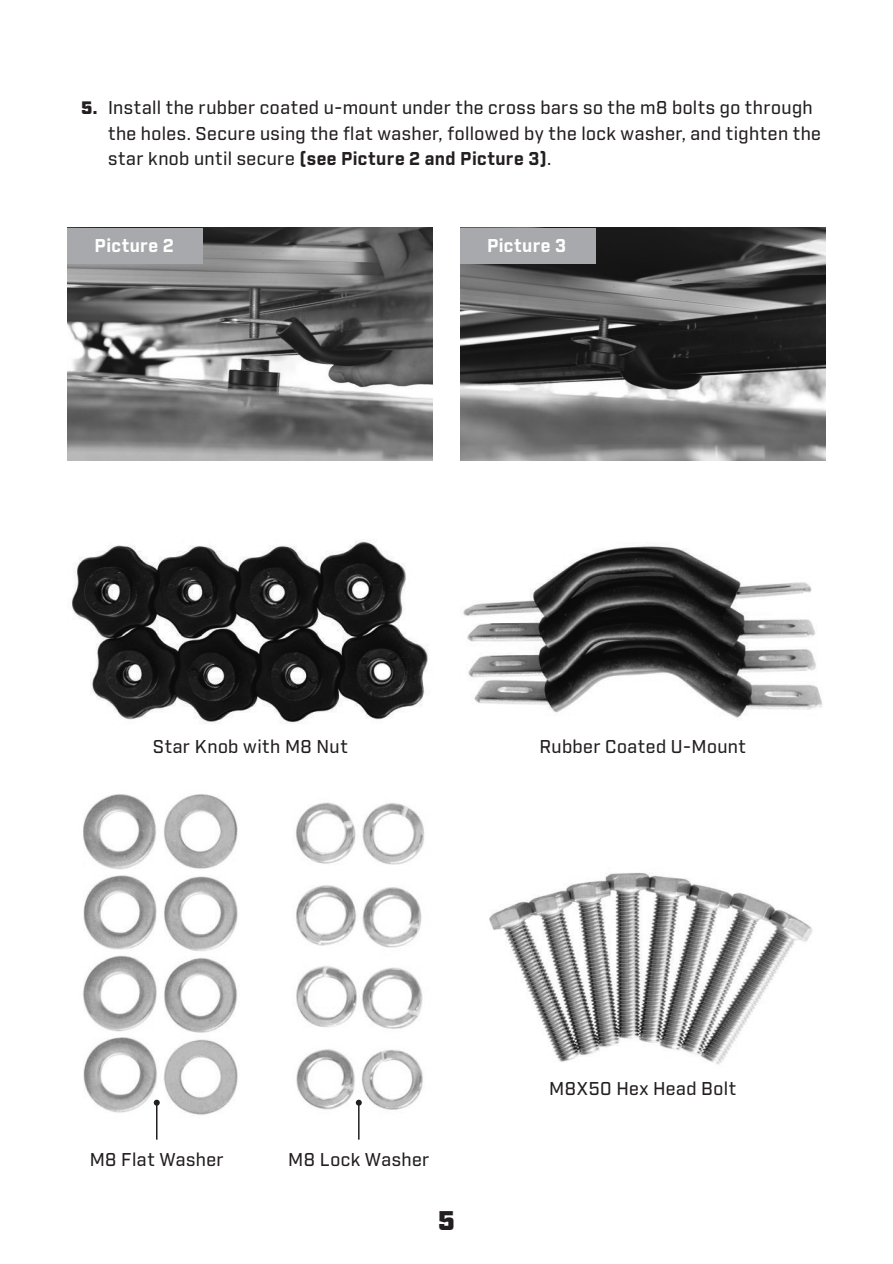
<style>
.page{position:relative;width:893px;height:1264px;background:#fff}
.page>*{position:absolute;margin:0;border:0;box-sizing:border-box;transform-origin:0 0}
.t1{font:900 27px "Factoria";color:#231f20}
.t2{font:500 18px/25.5px "Industry";letter-spacing:.025em;color:#231f20}
.t3{font:700 18px "Industry";letter-spacing:.025em;color:#fff}
.s1{font-weight:900}
.s2{font-weight:700}
</style>
<div class="page">
<img style="left:68px;top:228px;width:365px;height:233px">
<img style="left:72px;top:540px;width:356px;height:183px">
<img style="left:83px;top:794px;width:155px;height:326px">
<img style="left:296px;top:802px;width:129px;height:318px">
<img style="left:460px;top:228px;width:365px;height:233px">
<img style="left:463px;top:546px;width:360px;height:172px">
<img style="left:489px;top:872px;width:323px;height:193px">
<div style="left:68px;top:228px;width:135px;height:36px;background:#a8a9ad"></div>
<div style="left:460px;top:228px;width:135px;height:36px;background:#a8a9ad"></div>
<hr style="left:156px;top:1102px;width:1px;height:37px;background:#231f20">
<svg style="left:154px;top:1099px;width:6px;height:6px"></svg>
<hr style="left:358px;top:1102px;width:1px;height:37px;background:#231f20">
<svg style="left:355px;top:1099px;width:6px;height:6px"></svg>
<p class="t2" style="left:108px;top:96px;width:714px;text-indent:-27px"><span class="s1">5.</span> Install the rubber coated u-mount under the cross bars so the m8 bolts go through the holes. Secure using the flat washer, followed by the lock washer, and tighten the star knob until secure <span class="s2">(see Picture 2 and Picture 3)</span>.</p>
<p class="t3" style="left:94px;top:235px;width:81px">Picture 2</p>
<p class="t3" style="left:487px;top:235px;width:81px">Picture 3</p>
<p class="t2" style="left:153px;top:734px;width:196px">Star Knob with M8 Nut</p>
<p class="t2" style="left:539px;top:734px;width:208px">Rubber Coated U-Mount</p>
<p class="t2" style="left:90px;top:1147px;width:135px">M8 Flat Washer</p>
<p class="t2" style="left:288px;top:1147px;width:142px">M8 Lock Washer</p>
<h1 class="t1" style="left:438px;top:1204px;width:18px">5</h1>
<p class="t2" style="left:549px;top:1076px;width:188px">M8X50 Hex Head Bolt</p>
</div>
